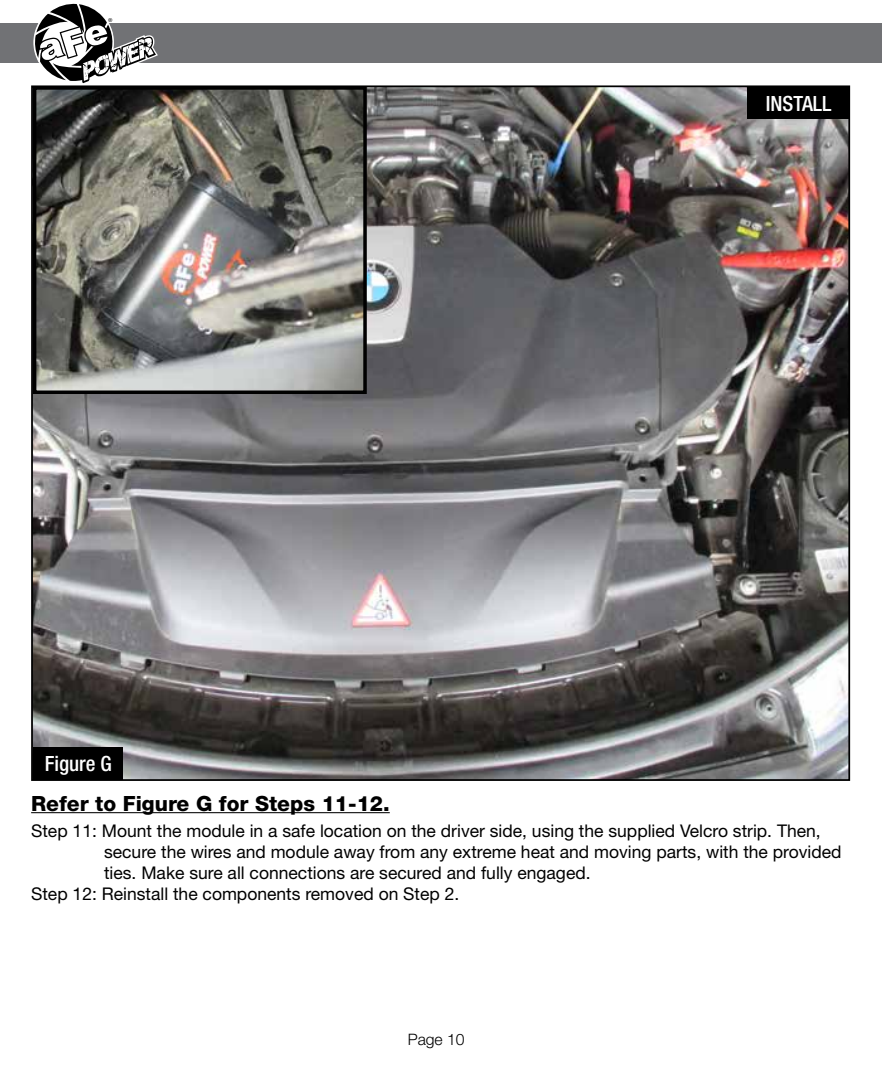
<style>
.page{position:relative;width:882px;height:1071px;background:#fff}
.page>*{position:absolute;margin:0;border:0;box-sizing:border-box;transform-origin:0 0}
.t1{font:800 21px "Helvetica Neue";color:#000}
.t2{font:500 condensed 21px "Helvetica Neue";color:#fff}
.t3{font:17.5px "Helvetica Neue";color:#000}
.t4{font:300 15.75px "Helvetica Neue";color:#000}
.t5{font:8.75px "Myriad";color:#000}
</style>
<div class="page">
<hr style="left:31px;top:812px;width:359px;height:1px;background:#000">
<img style="left:34px;top:88px;width:813px;height:690px">
<div style="left:33px;top:747px;width:90px;height:33px;background:#000"></div>
<div style="left:747px;top:86px;width:103px;height:33px;background:#000"></div>
<div style="left:0;top:23px;width:882px;height:40px;background:#717275"></div>
<svg style="left:34px;top:3px;width:124px;height:81px"></svg>
<img style="left:38px;top:91px;width:324px;height:298px">
<div style="left:33px;top:86px;width:334px;height:308px;border:4px solid #000"></div>
<p class="t5" style="left:108px;top:17px;width:6px">®</p>
<p class="t2" style="left:45px;top:751px;width:69px">Figure G</p>
<p class="t2" style="left:766px;top:91px;width:67px">INSTALL</p>
<p class="t1" style="left:31px;top:791px;width:360px">Refer to Figure G for Steps 11-12.</p>
<p class="t3" style="left:31px;top:820px;width:791px">Step 11: Mount the module in a safe location on the driver side, using the supplied Velcro strip. Then,</p>
<p class="t3" style="left:104px;top:841px;width:739px">secure the wires and module away from any extreme heat and moving parts, with the provided</p>
<p class="t3" style="left:104px;top:862px;width:488px">ties. Make sure all connections are secured and fully engaged.</p>
<p class="t3" style="left:31px;top:883px;width:430px">Step 12: Reinstall the components removed on Step 2.</p>
<p class="t4" style="left:408px;top:1030px;width:58px">Page 10</p>
</div>
